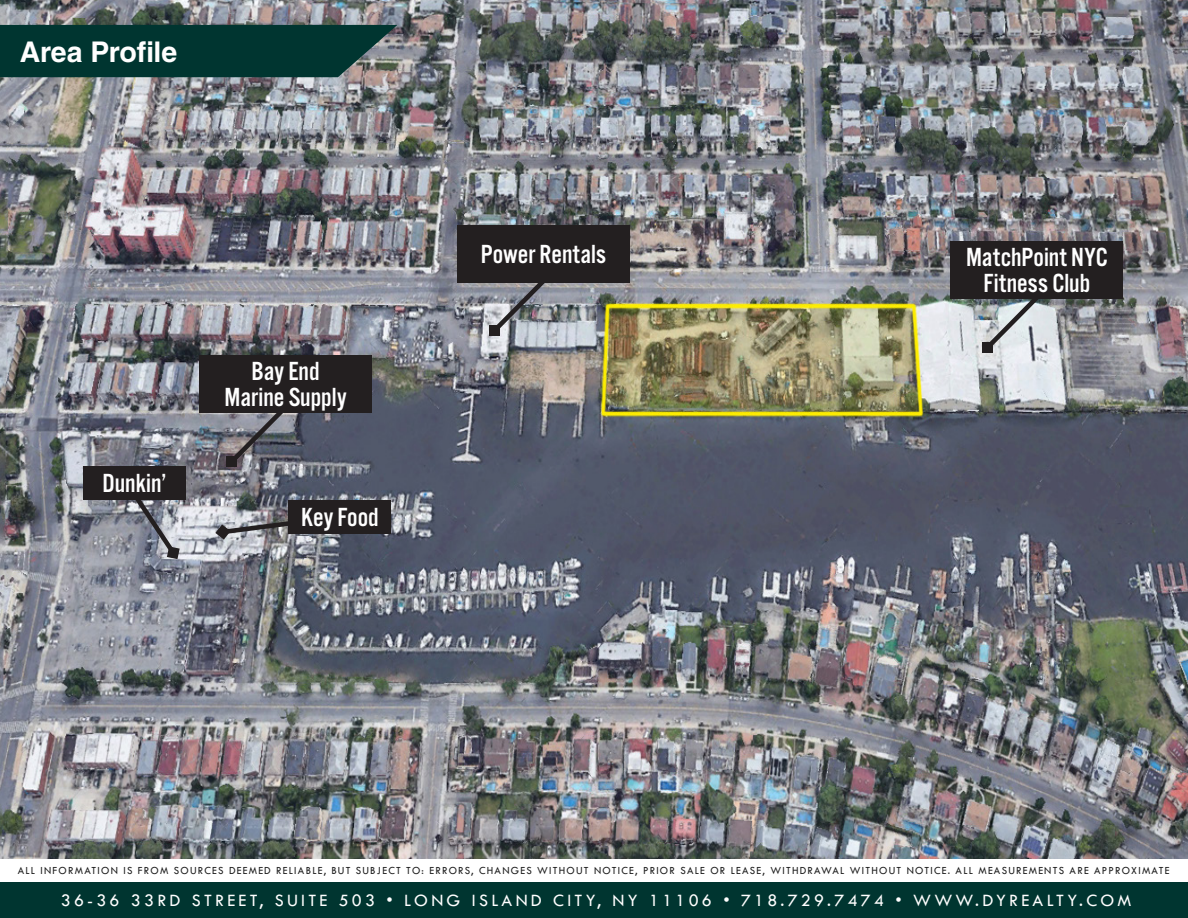
<style>
.page{position:relative;width:1188px;height:918px;background:#fff}
.page>*{position:absolute;margin:0;border:0;box-sizing:border-box;transform-origin:0 0}
.t1{font:700 28.5px "Helvetica LT Std";color:#fff}
.t2{font:27.15px/25.7px "Alternate Got No 3 D";color:#fff;text-align:center}
.t3{font:18px "Tw Cen";letter-spacing:.18em;color:#fff}
.t4{font:11.25px "Tw Cen";letter-spacing:.115em;color:#1b1b1b;scale:.96 1}
</style>
<div class="page">
<img style="left:0;top:0;width:1188px;height:859px">
<div style="left:0;top:882px;width:1188px;height:36px;background:#003530"></div>
<svg style="left:0;top:25px;width:397px;height:52px;background:#0a3b36"></svg>
<svg style="left:978px;top:299px;width:68px;height:58px;background:#b7bcbf"></svg>
<svg style="left:485px;top:282px;width:68px;height:58px;background:#95979e"></svg>
<svg style="left:223px;top:413px;width:67px;height:58px;background:#73737c"></svg>
<svg style="left:214px;top:517px;width:88px;height:23px;background:#87888c"></svg>
<svg style="left:126px;top:500px;width:56px;height:62px;background:#8b8e99"></svg>
<div style="left:951px;top:241px;width:172px;height:58px;background:#231f20"></div>
<div style="left:457px;top:225px;width:173px;height:57px;background:#231f20"></div>
<div style="left:199px;top:355px;width:173px;height:58px;background:#231f20"></div>
<div style="left:289px;top:500px;width:102px;height:33px;background:#231f20"></div>
<div style="left:83px;top:466px;width:103px;height:34px;background:#231f20"></div>
<p class="t1" style="left:20px;top:34px;width:159px">Area Profile</p>
<p class="t2" style="left:103px;top:471px;width:65px">Dunkin’</p>
<p class="t2" style="left:251px;top:359px;width:70px">Bay End</p>
<p class="t2" style="left:224px;top:385px;width:124px">Marine Supply</p>
<p class="t2" style="left:301px;top:505px;width:79px">Key Food</p>
<p class="t2" style="left:481px;top:241px;width:127px">Power Rentals</p>
<p class="t2" style="left:966px;top:245px;width:143px">MatchPoint NYC<br>Fitness Club</p>
<p class="t4" style="left:18px;top:864px;width:1201px">ALL INFORMATION IS FROM SOURCES DEEMED RELIABLE, BUT SUBJECT TO: ERRORS, CHANGES WITHOUT NOTICE, PRIOR SALE OR LEASE, WITHDRAWAL WITHOUT NOTICE. ALL MEASUREMENTS ARE APPROXIMATE</p>
<p class="t3" style="left:61px;top:890px;width:1072px">36-36 33RD STREET, SUITE 503 • LONG ISLAND CITY, NY 11106 • 718.729.7474 • WWW.DYREALTY.COM</p>
</div>
